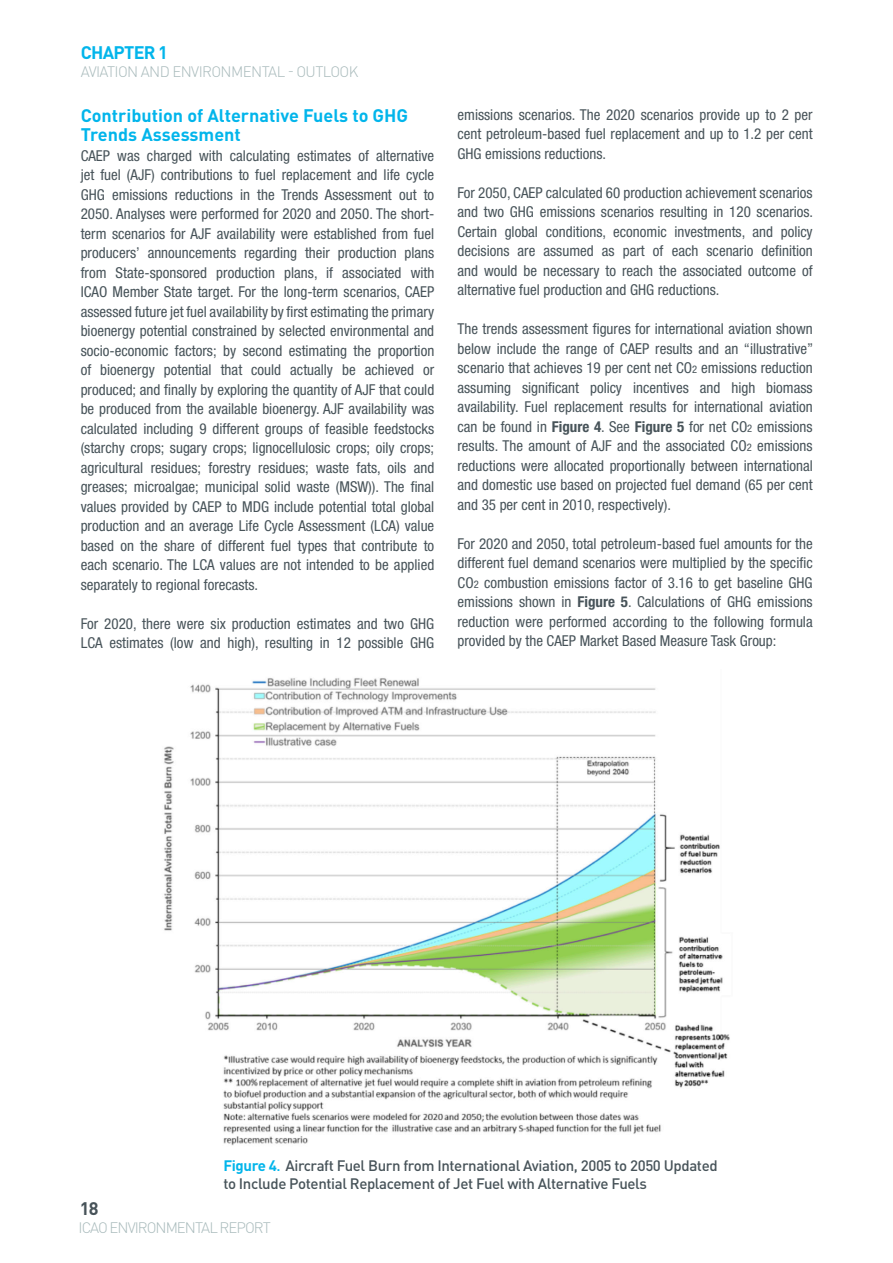
<style>
.page{position:relative;width:893px;height:1263px;background:#fff}
.page>*{position:absolute;margin:0;border:0;box-sizing:border-box;transform-origin:0 0}
.t1{font:700 18px/19.5px "DIN Pro";color:#02b5eb}
.t2{font:700 18px "DIN Pro";letter-spacing:-.04em;color:#02b5eb}
.t3{font:700 18px "DIN Pro";color:#475359}
.t4{font:condensed 15px/19.5px "Helvetica Neue";color:#475359;text-align:justify}
.t5{font:500 15px/18px "DIN Pro";letter-spacing:-.025em;color:#475359}
.t6{font:300 15px "DIN Pro";letter-spacing:-.04em;color:#a8babb}
.t7{font:300 15px "DIN Pro";letter-spacing:-.065em;color:#a8babb}
.s1{font-size:10.5px}
.s2{font-weight:700}
.s3{font-weight:700;color:#02b5eb}
.s4{color:#02b5eb}
</style>
<div class="page">
<img style="left:164px;top:678px;width:566px;height:468px">
<p class="t2" style="left:81px;top:40px;width:89px">CHAPTER 1</p>
<p class="t6" style="left:81px;top:61px;width:279px">AVIATION AND ENVIRONMENTAL - OUTLOOK</p>
<p class="t1" style="left:81px;top:105px;width:329px">Contribution of Alternative Fuels to GHG<br>Trends Assessment</p>
<p class="t4" style="left:81px;top:146px;width:355px">CAEP was charged with calculating estimates of alternative jet fuel (AJF) contributions to fuel replacement and life cycle GHG emissions reductions in the Trends Assessment out to 2050. Analyses were performed for 2020 and 2050. The short&shy;term scenarios for AJF availability were established from fuel producers’ announcements regarding their production plans from State-sponsored production plans, if associated with ICAO Member State target. For the long-term scenarios, CAEP assessed future jet fuel availability by first estimating the primary bioenergy potential constrained by selected environmental and socio-economic factors; by second estimating the proportion of bioenergy potential that could actually be achieved or produced; and finally by exploring the quantity of AJF that could be produced from the available bioenergy. AJF availability was calculated including 9 different groups of feasible feedstocks (starchy crops; sugary crops; lignocellulosic crops; oily crops; agricultural residues; forestry residues; waste fats, oils and greases; microalgae; municipal solid waste (MSW)). The final values provided by CAEP to MDG include potential total global production and an average Life Cycle Assessment (LCA) value based on the share of different fuel types that contribute to each scenario. The LCA values are not intended to be applied separately to regional forecasts.</p>
<p class="t4" style="left:81px;top:614px;width:355px">For 2020, there were six production estimates and two GHG<br>LCA estimates (low and high), resulting in 12 possible GHG</p>
<p class="t4" style="left:458px;top:105px;width:357px">emissions scenarios. The 2020 scenarios provide up to 2 per cent petroleum-based fuel replacement and up to 1.2 per cent GHG emissions reductions.</p>
<p class="t4" style="left:458px;top:183px;width:357px">For 2050, CAEP calculated 60 production achievement scenarios and two GHG emissions scenarios resulting in 120 scenarios.<br>Certain global conditions, economic investments, and policy decisions are assumed as part of each scenario definition and would be necessary to reach the associated outcome of alternative fuel production and GHG reductions.</p>
<p class="t4" style="left:457px;top:319px;width:357px">The trends assessment figures for international aviation shown below include the range of CAEP results and an “illustrative” scenario that achieves 19 per cent net CO<span class="s1">2</span> emissions reduction assuming significant policy incentives and high biomass availability. Fuel replacement results for international aviation can be found in <span class="s2">Figure 4</span>. See <span class="s2">Figure 5</span> for net CO<span class="s1">2</span> emissions results. The amount of AJF and the associated CO<span class="s1">2</span> emissions reductions were allocated proportionally between international and domestic use based on projected fuel demand (65 per cent and 35 per cent in 2010, respectively).</p>
<p class="t4" style="left:457px;top:534px;width:357px">For 2020 and 2050, total petroleum-based fuel amounts for the different fuel demand scenarios were multiplied by the specific CO<span class="s1">2</span> combustion emissions factor of 3.16 to get baseline GHG emissions shown in <span class="s2">Figure 5</span>. Calculations of GHG emissions reduction were performed according to the following formula provided by the CAEP Market Based Measure Task Group:</p>
<p class="t3" style="left:80px;top:1196px;width:20px">18</p>
<p class="t5" style="left:223px;top:1156px;width:496px"><span class="s3">Figure 4</span><span class="s4">.</span> Aircraft Fuel Burn from International Aviation, 2005 to 2050 Updated to Include Potential Replacement of Jet Fuel with Alternative Fuels</p>
<p class="t7" style="left:79px;top:1218px;width:194px">ICAO ENVIRONMENTAL REPORT</p>
</div>
